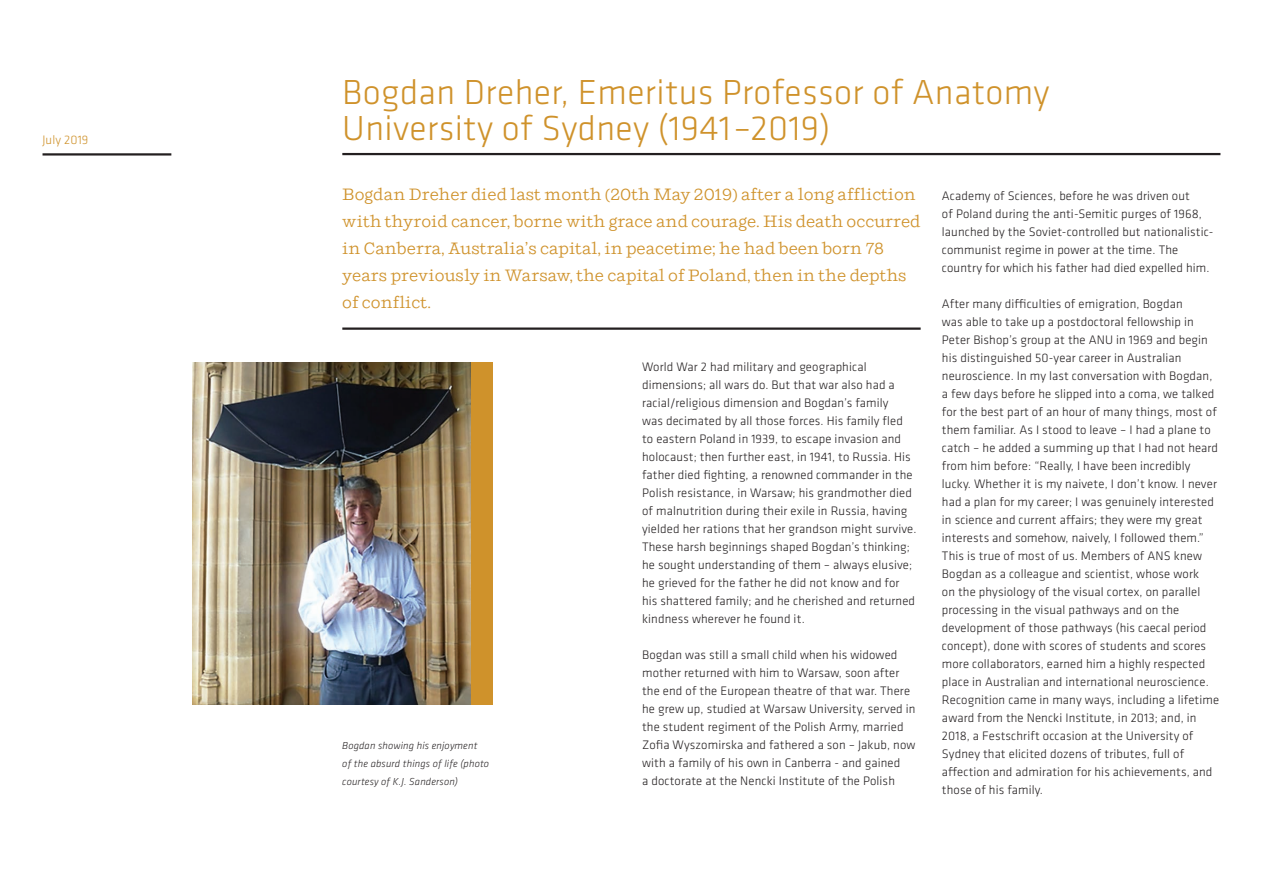
<style>
.page{position:relative;width:1263px;height:893px;background:#fff}
.page>*{position:absolute;margin:0;border:0;box-sizing:border-box;transform-origin:0 0}
.t1{font:300 36px/36px "Klavika Basic";letter-spacing:.01em;color:#cf922b}
.ANS_pull_quote{font:16.5px/27px "Shift";color:#cf922b}
.ANS_body{font:300 12.75px/18px "Klavika Basic";letter-spacing:.01em;color:#231f20}
.t2{font:300 12.75px "Klavika Basic";letter-spacing:.01em;color:#cf922b}
.ANS_caption{font:italic 300 10.5px/18px "Klavika Basic";letter-spacing:.015em;color:#231f20}
</style>
<div class="page">
<hr style="left:43px;top:153px;width:128px;height:3px;background:#231f20">
<hr style="left:342px;top:153px;width:878px;height:2px;background:#231f20">
<hr style="left:342px;top:327px;width:579px;height:3px;background:#231f20">
<img style="left:192px;top:362px;width:279px;height:342px">
<div style="left:471px;top:362px;width:21px;height:342px;background:#cf922b"></div>
<p class="t2" style="left:43px;top:132px;width:47px">July 2019</p>
<p class="t1" style="left:342px;top:74px;width:709px">Bogdan Dreher, Emeritus Professor of Anatomy<br>University of Sydney (1941–2019)</p>
<p class="ANS_pull_quote" style="left:342px;top:181px;width:580px">Bogdan Dreher died last month (20th May 2019) after a long affliction with thyroid cancer, borne with grace and courage. His death occurred in Canberra, Australia’s capital, in peacetime; he had been born 78 years previously in Warsaw, the capital of Poland, then in the depths of conflict.</p>
<p class="ANS_caption" style="left:342px;top:737px;width:148px">Bogdan showing his enjoyment<br>of the absurd things of life (photo courtesy of K.J. Sanderson)</p>
<p class="ANS_body" style="left:642px;top:358px;width:276px">World War 2 had military and geographical dimensions; all wars do. But that war also had a racial/religious dimension and Bogdan’s family<br>was decimated by all those forces. His family fled to eastern Poland in 1939, to escape invasion and holocaust; then further east, in 1941, to Russia. His father died fighting, a renowned commander in the Polish resistance, in Warsaw; his grandmother died of malnutrition during their exile in Russia, having yielded her rations that her grandson might survive.<br>These harsh beginnings shaped Bogdan’s thinking; he sought understanding of them – always elusive; he grieved for the father he did not know and for his shattered family; and he cherished and returned kindness wherever he found it.</p>
<p class="ANS_body" style="left:642px;top:646px;width:275px">Bogdan was still a small child when his widowed mother returned with him to Warsaw, soon after the end of the European theatre of that war. There he grew up, studied at Warsaw University, served in the student regiment of the Polish Army, married Zofia Wyszomirska and fathered a son – Jakub, now with a family of his own in Canberra - and gained<br>a doctorate at the Nencki Institute of the Polish</p>
<p class="ANS_body" style="left:942px;top:187px;width:273px">Academy of Sciences, before he was driven out<br>of Poland during the anti-Semitic purges of 1968, launched by the Soviet-controlled but nationalistic&shy;communist regime in power at the time. The country for which his father had died expelled him.</p>
<p class="ANS_body" style="left:942px;top:295px;width:279px">After many difficulties of emigration, Bogdan<br>was able to take up a postdoctoral fellowship in Peter Bishop’s group at the ANU in 1969 and begin his distinguished 50-year career in Australian neuroscience. In my last conversation with Bogdan, a few days before he slipped into a coma, we talked for the best part of an hour of many things, most of them familiar. As I stood to leave – I had a plane to catch – he added a summing up that I had not heard from him before: “Really, I have been incredibly lucky. Whether it is my naivete, I don’t know. I never had a plan for my career; I was genuinely interested in science and current affairs; they were my great interests and somehow, naively, I followed them.” This is true of most of us. Members of ANS knew Bogdan as a colleague and scientist, whose work<br>on the physiology of the visual cortex, on parallel processing in the visual pathways and on the development of those pathways (his caecal period concept), done with scores of students and scores more collaborators, earned him a highly respected place in Australian and international neuroscience.<br>Recognition came in many ways, including a lifetime award from the Nencki Institute, in 2013; and, in 2018, a Festschrift occasion at the University of Sydney that elicited dozens of tributes, full of affection and admiration for his achievements, and those of his family.</p>
</div>
